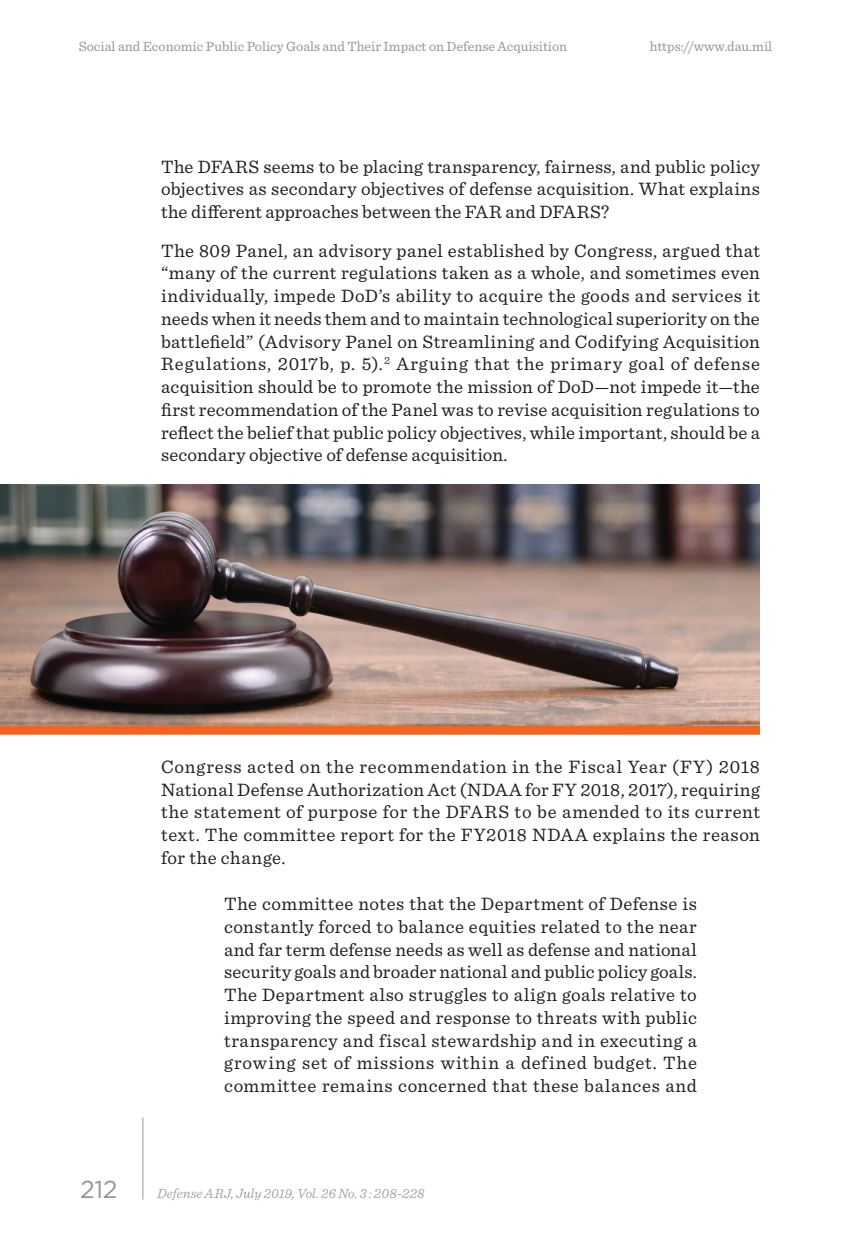
<style>
.page{position:relative;width:851px;height:1260px;background:#fff}
.page>*{position:absolute;margin:0;border:0;box-sizing:border-box;transform-origin:0 0}
.t1{font:24.5px "Gotham";color:#939598}
.t2{font:18.9px/22.8px "Sentinel";letter-spacing:.02em;color:#231f20;text-align:justify}
.t3{font:14px "Sentinel";color:#939598}
.t4{font:italic 300 14px "Sentinel";letter-spacing:.01em;color:#939598}
</style>
<div class="page">
<hr style="left:142px;top:1118px;width:1px;height:82px;background:#939598">
<img style="left:0;top:485px;width:760px;height:245px">
<div style="left:0;top:726px;width:759px;height:9px;background:#f36421"></div>
<p class="t3" style="left:79px;top:35px;width:490px">Social and Economic Public Policy Goals and Their Impact on Defense Acquisition</p>
<p class="t3" style="left:649px;top:35px;width:124px">https://www.dau.mil</p>
<p class="t2" style="left:161px;top:154px;width:600px">The DFARS seems to be placing transparency, fairness, and public policy objectives as secondary objectives of defense acquisition. What explains the different approaches between the FAR and DFARS?</p>
<p class="t2" style="left:161px;top:238px;width:600px">The 809 Panel, an advisory panel established by Congress, argued that “many of the current regulations taken as a whole, and sometimes even individually, impede DoD’s ability to acquire the goods and services it needs when it needs them and to maintain technological superiority on the battlefield” (Advisory Panel on Streamlining and Codifying Acquisition Regulations, 2017b, p. 5).<sup>2</sup> Arguing that the primary goal of defense acquisition should be to promote the mission of DoD—not impede it—the first recommendation of the Panel was to revise acquisition regulations to reflect the belief that public policy objectives, while important, should be a secondary objective of defense acquisition.</p>
<p class="t2" style="left:161px;top:754px;width:600px">Congress acted on the recommendation in the Fiscal Year (FY) 2018<br>National Defense Authorization Act (NDAA for FY 2018, 2017), requiring the statement of purpose for the DFARS to be amended to its current text. The committee report for the FY2018 NDAA explains the reason for the change.</p>
<p class="t2" style="left:224px;top:891px;width:474px">The committee notes that the Department of Defense is constantly forced to balance equities related to the near and far term defense needs as well as defense and national security goals and broader national and public policy goals.<br>The Department also struggles to align goals relative to improving the speed and response to threats with public transparency and fiscal stewardship and in executing a growing set of missions within a defined budget. The committee remains concerned that these balances and</p>
<p class="t1" style="left:80px;top:1173px;width:39px">212</p>
<p class="t4" style="left:157px;top:1183px;width:269px">Defense ARJ, July 2019, Vol. 26 No. 3 : 208-228</p>
</div>
